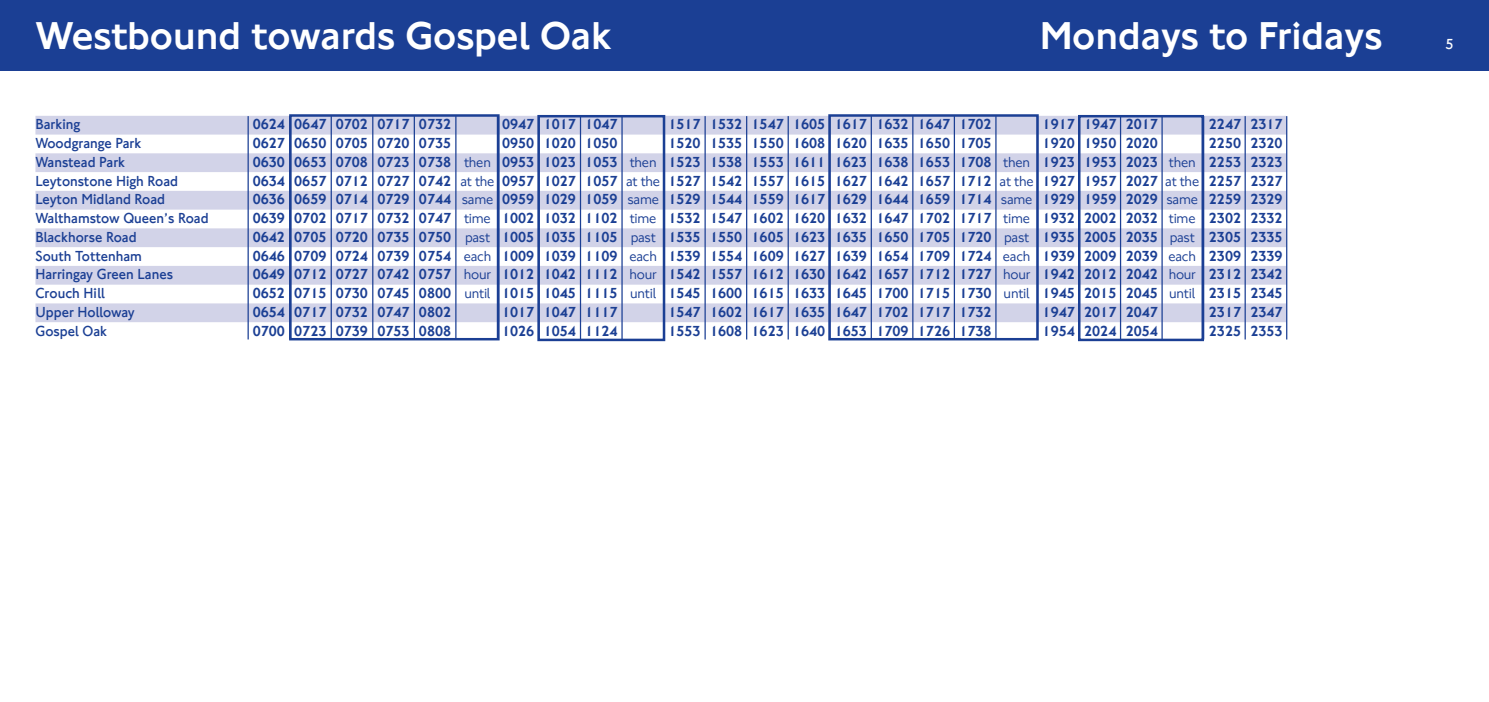
<style>
.page{position:relative;width:1489px;height:702px;background:#fff}
.page>*{position:absolute;margin:0;border:0;box-sizing:border-box;transform-origin:0 0}
.t1{font:500 40px "NJ Font";color:#fff}
.t2{font:500 15px/18.8px "NJ Font";color:#1b3f94;text-align:justify}
.t3{font:700 15px/18.8px "NJ Font";color:#1b3f94}
.t4{font:15px/18.8px "NJ Font";letter-spacing:-.015em;color:#1b3f94;text-align:center}
.t5{font:300 15px "NJ Font";color:#fff}
</style>
<div class="page">
<div style="left:35px;top:116px;width:1251px;height:18px;background:#d2d3e8"></div>
<div style="left:35px;top:153px;width:1251px;height:19px;background:#d2d3e8"></div>
<div style="left:35px;top:191px;width:1251px;height:18px;background:#d2d3e8"></div>
<div style="left:35px;top:228px;width:1251px;height:19px;background:#d2d3e8"></div>
<div style="left:35px;top:266px;width:1251px;height:18px;background:#d2d3e8"></div>
<div style="left:35px;top:303px;width:1251px;height:19px;background:#d2d3e8"></div>
<hr style="left:247px;top:116px;width:2px;height:223px;background:#1b3f94">
<hr style="left:330px;top:116px;width:2px;height:223px;background:#1b3f94">
<hr style="left:372px;top:116px;width:1px;height:223px;background:#1b3f94">
<hr style="left:413px;top:116px;width:2px;height:223px;background:#1b3f94">
<hr style="left:455px;top:116px;width:1px;height:223px;background:#1b3f94">
<hr style="left:580px;top:116px;width:1px;height:223px;background:#1b3f94">
<hr style="left:621px;top:116px;width:1px;height:223px;background:#1b3f94">
<hr style="left:704px;top:116px;width:1px;height:223px;background:#1b3f94">
<hr style="left:746px;top:116px;width:1px;height:223px;background:#1b3f94">
<hr style="left:787px;top:116px;width:1px;height:223px;background:#1b3f94">
<hr style="left:870px;top:116px;width:1px;height:223px;background:#1b3f94">
<hr style="left:912px;top:116px;width:1px;height:223px;background:#1b3f94">
<hr style="left:953px;top:116px;width:1px;height:223px;background:#1b3f94">
<hr style="left:995px;top:116px;width:1px;height:223px;background:#1b3f94">
<hr style="left:1119px;top:116px;width:2px;height:223px;background:#1b3f94">
<hr style="left:1161px;top:116px;width:1px;height:223px;background:#1b3f94">
<hr style="left:1202px;top:116px;width:2px;height:223px;background:#1b3f94">
<hr style="left:1244px;top:116px;width:1px;height:223px;background:#1b3f94">
<hr style="left:1285px;top:116px;width:2px;height:223px;background:#1b3f94">
<div style="left:0;top:0;width:1488px;height:71px;background:#1b3f94"></div>
<div style="left:289px;top:114px;width:210px;height:226px;border:2px solid #1b3f94"></div>
<div style="left:828px;top:114px;width:210px;height:226px;border:2px solid #1b3f94"></div>
<div style="left:537px;top:115px;width:128px;height:226px;border:2px solid #1b3f94"></div>
<div style="left:1077px;top:115px;width:126px;height:226px;border:2px solid #1b3f94"></div>
<h1 class="t1" style="left:35px;top:12px;width:577px">Westbound towards Gospel Oak</h1>
<h1 class="t1" style="left:1040px;top:12px;width:343px">Mondays to Fridays</h1>
<p class="t3" style="left:35px;top:115px;width:175px">Barking<br>Woodgrange Park<br>Wanstead Park<br>Leytonstone High Road<br>Leyton Midland Road<br>Walthamstow Queen’s Road<br>Blackhorse Road<br>South Tottenham<br>Harringay Green Lanes<br>Crouch Hill<br>Upper Holloway<br>Gospel Oak</p>
<p class="t2" style="left:253px;top:115px;width:34px">0624<br>0627<br>0630<br>0634<br>0636<br>0639<br>0642<br>0646<br>0649<br>0652<br>0654<br>0700</p>
<p class="t2" style="left:294px;top:115px;width:34px">0647<br>0650<br>0653<br>0657<br>0659<br>0702<br>0705<br>0709<br>0712<br>0715<br>0717<br>0723</p>
<p class="t2" style="left:336px;top:115px;width:34px">0702<br>0705<br>0708<br>0712<br>0714<br>0717<br>0720<br>0724<br>0727<br>0730<br>0732<br>0739</p>
<p class="t2" style="left:377px;top:115px;width:34px">0717<br>0720<br>0723<br>0727<br>0729<br>0732<br>0735<br>0739<br>0742<br>0745<br>0747<br>0753</p>
<p class="t2" style="left:419px;top:115px;width:34px">0732<br>0735<br>0738<br>0742<br>0744<br>0747<br>0750<br>0754<br>0757<br>0800<br>0802<br>0808</p>
<p class="t2" style="left:502px;top:115px;width:34px">0947<br>0950<br>0953<br>0957<br>0959<br>1002<br>1005<br>1009<br>1012<br>1015<br>1017<br>1026</p>
<p class="t2" style="left:543px;top:115px;width:34px">1017<br>1020<br>1023<br>1027<br>1029<br>1032<br>1035<br>1039<br>1042<br>1045<br>1047<br>1054</p>
<p class="t2" style="left:585px;top:115px;width:34px">1047<br>1050<br>1053<br>1057<br>1059<br>1102<br>1105<br>1109<br>1112<br>1115<br>1117<br>1124</p>
<p class="t2" style="left:668px;top:115px;width:34px">1517<br>1520<br>1523<br>1527<br>1529<br>1532<br>1535<br>1539<br>1542<br>1545<br>1547<br>1553</p>
<p class="t2" style="left:710px;top:115px;width:34px">1532<br>1535<br>1538<br>1542<br>1544<br>1547<br>1550<br>1554<br>1557<br>1600<br>1602<br>1608</p>
<p class="t2" style="left:751px;top:115px;width:34px">1547<br>1550<br>1553<br>1557<br>1559<br>1602<br>1605<br>1609<br>1612<br>1615<br>1617<br>1623</p>
<p class="t2" style="left:793px;top:115px;width:34px">1605<br>1608<br>1611<br>1615<br>1617<br>1620<br>1623<br>1627<br>1630<br>1633<br>1635<br>1640</p>
<p class="t2" style="left:834px;top:115px;width:34px">1617<br>1620<br>1623<br>1627<br>1629<br>1632<br>1635<br>1639<br>1642<br>1645<br>1647<br>1653</p>
<p class="t2" style="left:876px;top:115px;width:34px">1632<br>1635<br>1638<br>1642<br>1644<br>1647<br>1650<br>1654<br>1657<br>1700<br>1702<br>1709</p>
<p class="t2" style="left:917px;top:115px;width:34px">1647<br>1650<br>1653<br>1657<br>1659<br>1702<br>1705<br>1709<br>1712<br>1715<br>1717<br>1726</p>
<p class="t2" style="left:959px;top:115px;width:34px">1702<br>1705<br>1708<br>1712<br>1714<br>1717<br>1720<br>1724<br>1727<br>1730<br>1732<br>1738</p>
<p class="t2" style="left:1042px;top:115px;width:34px">1917<br>1920<br>1923<br>1927<br>1929<br>1932<br>1935<br>1939<br>1942<br>1945<br>1947<br>1954</p>
<p class="t2" style="left:1084px;top:115px;width:34px">1947<br>1950<br>1953<br>1957<br>1959<br>2002<br>2005<br>2009<br>2012<br>2015<br>2017<br>2024</p>
<p class="t2" style="left:1125px;top:115px;width:34px">2017<br>2020<br>2023<br>2027<br>2029<br>2032<br>2035<br>2039<br>2042<br>2045<br>2047<br>2054</p>
<p class="t2" style="left:1208px;top:115px;width:34px">2247<br>2250<br>2253<br>2257<br>2259<br>2302<br>2305<br>2309<br>2312<br>2315<br>2317<br>2325</p>
<p class="t2" style="left:1250px;top:115px;width:34px">2317<br>2320<br>2323<br>2327<br>2329<br>2332<br>2335<br>2339<br>2342<br>2345<br>2347<br>2353</p>
<p class="t4" style="left:460px;top:152px;width:36px">then at the same time past each hour until</p>
<p class="t4" style="left:999px;top:152px;width:36px">then at the same time past each hour until</p>
<p class="t4" style="left:626px;top:152px;width:36px">then at the same time past each hour until</p>
<p class="t4" style="left:1165px;top:152px;width:36px">then at the same time past each hour until</p>
<p class="t5" style="left:1445px;top:35px;width:10px">5</p>
</div>
